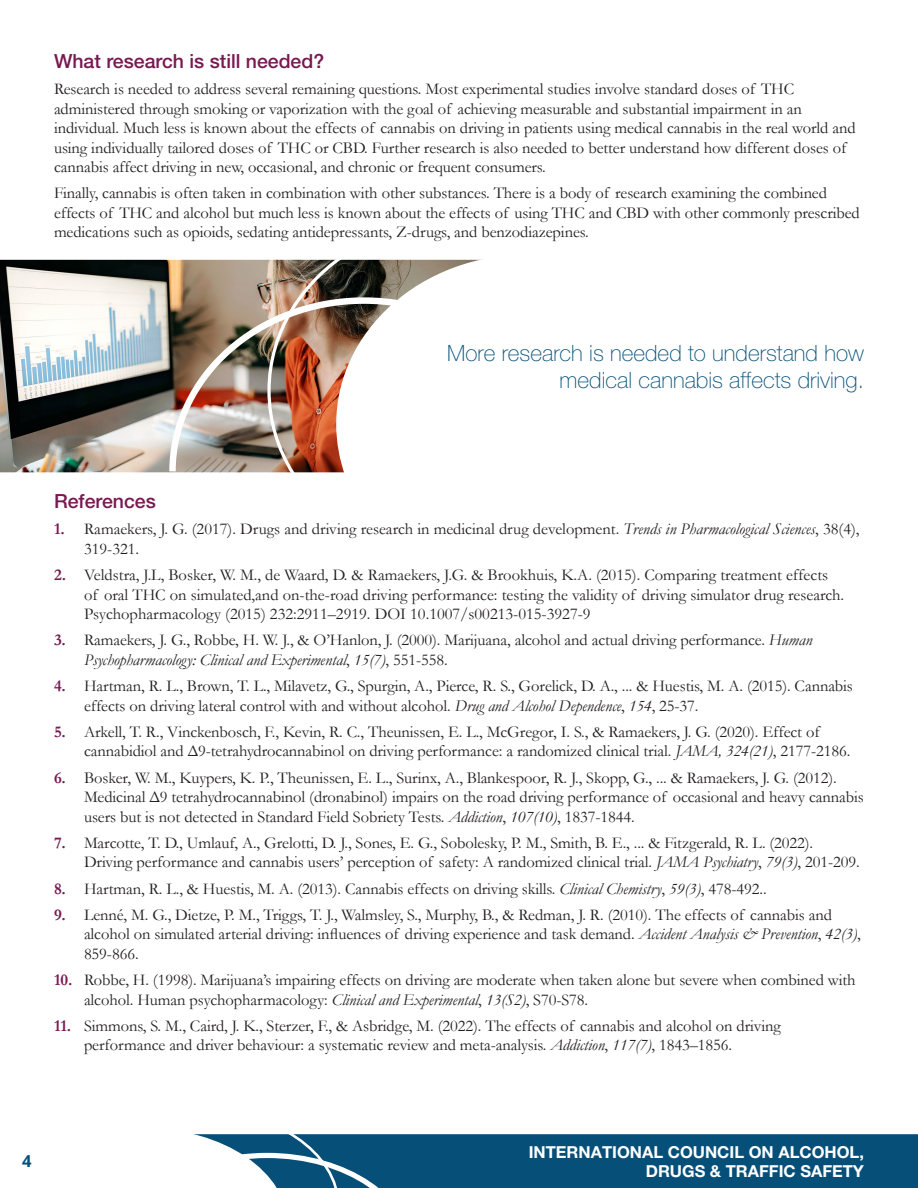
<style>
.page{position:relative;width:918px;height:1188px;background:#fff}
.page>*{position:absolute;margin:0;border:0;box-sizing:border-box;transform-origin:0 0}
.IDCATS_Call_Out{font:100 22.5px/27px "Helvetica Neue LT Pro";color:#064f78;text-align:right}
.IDCATS_Heading{font:500 19.5px "Helvetica Neue LT Pro";color:#781951}
.IDCATS_Body_Copy{font:500 19.5px "Helvetica Neue LT Pro";color:#781951}
.IDCATS_Body_Copy-2{font:16.5px/19.5px "Garamond";letter-spacing:-.005em;color:#231f20}
.t1{font:700 16.5px/19.5px "Helvetica Neue LT Pro";color:#fff;text-align:right}
.t2{font:700 16.5px "Open Sans";color:#064f78}
.s1{font-weight:700;color:#781951}
.s2{font-style:italic}
</style>
<div class="page">
<div style="left:414px;top:1134px;width:504px;height:54px;background:#064f78"></div>
<svg style="left:193px;top:1134px;width:221px;height:54px"></svg>
<img style="left:0;top:260px;width:266px;height:212px">
<svg style="left:266px;top:259px;width:70px;height:35px;background:#897867"></svg>
<svg style="left:336px;top:259px;width:146px;height:35px"></svg>
<img style="left:166px;top:294px;width:239px;height:179px">
<p class="IDCATS_Heading" style="left:54px;top:49px;width:272px">What research is still needed?</p>
<p class="IDCATS_Body_Copy-2" style="left:54px;top:79px;width:803px">Research is needed to address several remaining questions. Most experimental studies involve standard doses of THC administered through smoking or vaporization with the goal of achieving measurable and substantial impairment in an individual. Much less is known about the effects of cannabis on driving in patients using medical cannabis in the real world and using individually tailored doses of THC or CBD. Further research is also needed to better understand how different doses of cannabis affect driving in new, occasional, and chronic or frequent consumers.</p>
<p class="IDCATS_Body_Copy-2" style="left:54px;top:183px;width:807px">Finally, cannabis is often taken in combination with other substances. There is a body of research examining the combined effects of THC and alcohol but much less is known about the effects of using THC and CBD with other commonly prescribed medications such as opioids, sedating antidepressants, Z-drugs, and benzodiazepines.</p>
<p class="IDCATS_Call_Out" style="left:447px;top:339px;width:418px">More research is needed to understand how medical cannabis affects driving.</p>
<p class="IDCATS_Body_Copy" style="left:54px;top:490px;width:103px">References</p>
<p class="IDCATS_Body_Copy-2" style="left:84px;top:519px;width:777px;text-indent:-30px"><span class="s1">1.</span> Ramaekers, J. G. (2017). Drugs and driving research in medicinal drug development. <span class="s2">Trends in Pharmacological Sciences</span>, 38(4),<br>319-321.</p>
<p class="IDCATS_Body_Copy-2" style="left:84px;top:565px;width:762px;text-indent:-30px"><span class="s1">2.</span> Veldstra, J.L, Bosker, W. M., de Waard, D. &amp; Ramaekers, J.G. &amp; Brookhuis, K.A. (2015). Comparing treatment effects of oral THC on simulated,and on-the-road driving performance: testing the validity of driving simulator drug research.<br>Psychopharmacology (2015) 232:2911–2919. DOI 10.1007/s00213-015-3927-9</p>
<p class="IDCATS_Body_Copy-2" style="left:84px;top:630px;width:730px;text-indent:-30px"><span class="s1">3.</span> Ramaekers, J. G., Robbe, H. W. J., &amp; O’Hanlon, J. (2000). Marijuana, alcohol and actual driving performance. <span class="s2">Human<br>Psychopharmacology: Clinical and Experimental</span>, <span class="s2">15(7)</span>, 551-558.</p>
<p class="IDCATS_Body_Copy-2" style="left:84px;top:676px;width:771px;text-indent:-30px"><span class="s1">4.</span> Hartman, R. L., Brown, T. L., Milavetz, G., Spurgin, A., Pierce, R. S., Gorelick, D. A., ... &amp; Huestis, M. A. (2015). Cannabis effects on driving lateral control with and without alcohol. <span class="s2">Drug and Alcohol Dependence</span>, <span class="s2">154</span>, 25-37.</p>
<p class="IDCATS_Body_Copy-2" style="left:84px;top:722px;width:768px;text-indent:-30px"><span class="s1">5.</span> Arkell, T. R., Vinckenbosch, F., Kevin, R. C., Theunissen, E. L., McGregor, I. S., &amp; Ramaekers, J. G. (2020). Effect of cannabidiol and Δ9-tetrahydrocannabinol on driving performance: a randomized clinical trial. <span class="s2">JAMA, 324(21)</span>, 2177-2186.</p>
<p class="IDCATS_Body_Copy-2" style="left:84px;top:767px;width:781px;text-indent:-30px"><span class="s1">6.</span> Bosker, W. M., Kuypers, K. P., Theunissen, E. L., Surinx, A., Blankespoor, R. J., Skopp, G., ... &amp; Ramaekers, J. G. (2012).<br>Medicinal Δ9 tetrahydrocannabinol (dronabinol) impairs on the road driving performance of occasional and heavy cannabis users but is not detected in Standard Field Sobriety Tests. <span class="s2">Addiction</span>, <span class="s2">107(10)</span>, 1837-1844.</p>
<p class="IDCATS_Body_Copy-2" style="left:84px;top:833px;width:777px;text-indent:-30px"><span class="s1">7.</span> Marcotte, T. D., Umlauf, A., Grelotti, D. J., Sones, E. G., Sobolesky, P. M., Smith, B. E., ... &amp; Fitzgerald, R. L. (2022).<br>Driving performance and cannabis users’ perception of safety: A randomized clinical trial. <span class="s2">JAMA Psychiatry</span>, <span class="s2">79(3)</span>, 201-209.</p>
<p class="IDCATS_Body_Copy-2" style="left:54px;top:878px;width:714px"><span class="s1">8.</span> Hartman, R. L., &amp; Huestis, M. A. (2013). Cannabis effects on driving skills. <span class="s2">Clinical Chemistry</span>, <span class="s2">59(3)</span>, 478-492..</p>
<p class="IDCATS_Body_Copy-2" style="left:84px;top:905px;width:778px;text-indent:-30px"><span class="s1">9.</span> Lenné, M. G., Dietze, P. M., Triggs, T. J., Walmsley, S., Murphy, B., &amp; Redman, J. R. (2010). The effects of cannabis and alcohol on simulated arterial driving: influences of driving experience and task demand. <span class="s2">Accident Analysis &amp; Prevention</span>, <span class="s2">42(3)</span>,<br>859-866.</p>
<p class="IDCATS_Body_Copy-2" style="left:84px;top:970px;width:773px;text-indent:-30px"><span class="s1">10.</span> Robbe, H. (1998). Marijuana’s impairing effects on driving are moderate when taken alone but severe when combined with alcohol. Human psychopharmacology: <span class="s2">Clinical and Experimental</span>, <span class="s2">13(S2)</span>, S70-S78.</p>
<p class="IDCATS_Body_Copy-2" style="left:84px;top:1016px;width:698px;text-indent:-30px"><span class="s1">11.</span> Simmons, S. M., Caird, J. K., Sterzer, F., &amp; Asbridge, M. (2022). The effects of cannabis and alcohol on driving performance and driver behaviour: a systematic review and meta-analysis. <span class="s2">Addiction</span>, <span class="s2">117(7)</span>, 1843–1856.</p>
<p class="t2" style="left:22px;top:1150px;width:11px">4</p>
<p class="t1" style="left:529px;top:1142px;width:337px">INTERNATIONAL COUNCIL ON ALCOHOL,<br>DRUGS &amp; TRAFFIC SAFETY</p>
</div>
